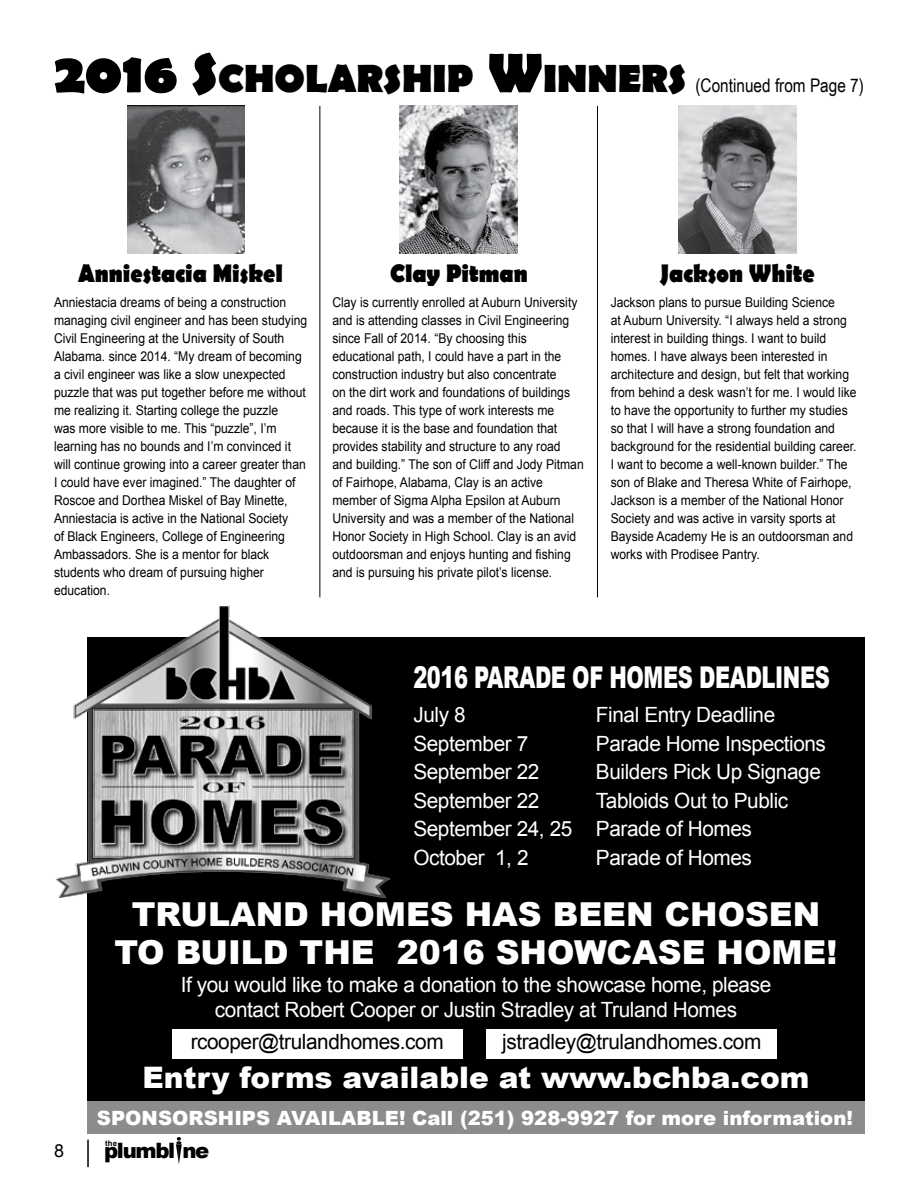
<style>
.page{position:relative;width:918px;height:1188px;background:#fff}
.page>*{position:absolute;margin:0;border:0;box-sizing:border-box;transform-origin:0 0}
.t1{font:900 33px/37.5px "Arial";color:#fff;text-align:center}
.t2{font:900 30px "Arial";letter-spacing:-.02em;color:#fff;scale:.7 1}
.t3{font:900 29.7px "Arial";color:#fff}
.t4{font:700 25.5px "Berlin Sans FB";color:#000;scale:.9 1}
.t5{font:900 21.15px "Arial";letter-spacing:-.06em;color:#000}
.t6{font:21px/28.5px "Arial";letter-spacing:-.02em;color:#fff}
.t7{font:21px "Arial";letter-spacing:-.02em;color:#000}
.t8{font:900 19.65px "Arial";color:#fff}
.t9{font:18.75px "Arial Narrow";color:#000}
.t10{font:18px "Arial";color:#000}
.t11{font:13.5px/18px "Arial";color:#000;scale:.9 1}
.t12{font:700 7.8px "Arial";color:#000}
.s1{font-family:"Berlin Sans FB";font-weight:700;font-size:56.25px}
.s2{font-family:"Berlin Sans FB";font-weight:700;font-size:39.45px}
</style>
<div class="page">
<svg style="left:176px;top:1137px;width:6px;height:27px"></svg>
<hr style="left:87px;top:1140px;width:2px;height:27px;background:#000">
<div style="left:87px;top:637px;width:778px;height:494px;background:#000"></div>
<img style="left:56px;top:606px;width:333px;height:291px">
<div style="left:87px;top:1102px;width:778px;height:32px;background:#8a8c8e"></div>
<div style="left:173px;top:1029px;width:290px;height:29px;background:#fff"></div>
<div style="left:486px;top:1029px;width:290px;height:29px;background:#fff"></div>
<hr style="left:597px;top:106px;width:1px;height:491px;background:#000">
<hr style="left:320px;top:106px;width:1px;height:491px;background:#000">
<img style="left:127px;top:105px;width:118px;height:148px">
<img style="left:400px;top:105px;width:117px;height:148px">
<img style="left:679px;top:105px;width:117px;height:148px">
<h3 class="t9" style="left:54px;top:72px;width:811px"><span class="s1">2016 S</span><span class="s2">CHOLARSHIP</span> <span class="s1">W</span><span class="s2">INNERS</span> (Continued from Page 7)</h3>
<h3 class="t4" style="left:78px;top:259px;width:229px">Anniestacia Miskel</h3>
<p class="t11" style="left:54px;top:294px;width:283px">Anniestacia dreams of being a construction managing civil engineer and has been studying Civil Engineering at the University of South Alabama. since 2014. “My dream of becoming a civil engineer was like a slow unexpected puzzle that was put together before me without me realizing it. Starting college the puzzle<br>was more visible to me. This “puzzle”, I’m learning has no bounds and I’m convinced it will continue growing into a career greater than I could have ever imagined.” The daughter of Roscoe and Dorthea Miskel of Bay Minette, Anniestacia is active in the National Society<br>of Black Engineers, College of Engineering Ambassadors. She is a mentor for black students who dream of pursuing higher education.</p>
<h3 class="t4" style="left:390px;top:259px;width:155px">Clay Pitman</h3>
<p class="t11" style="left:332px;top:294px;width:281px">Clay is currently enrolled at Auburn University and is attending classes in Civil Engineering since Fall of 2014. “By choosing this educational path, I could have a part in the construction industry but also concentrate<br>on the dirt work and foundations of buildings and roads. This type of work interests me because it is the base and foundation that provides stability and structure to any road and building.” The son of Cliff and Jody Pitman of Fairhope, Alabama, Clay is an active member of Sigma Alpha Epsilon at Auburn University and was a member of the National Honor Society in High School. Clay is an avid outdoorsman and enjoys hunting and fishing and is pursuing his private pilot’s license.</p>
<h3 class="t4" style="left:660px;top:259px;width:174px">Jackson White</h3>
<p class="t11" style="left:611px;top:294px;width:275px">Jackson plans to pursue Building Science<br>at Auburn University. “I always held a strong interest in building things. I want to build homes. I have always been interested in architecture and design, but felt that working from behind a desk wasn’t for me. I would like to have the opportunity to further my studies so that I will have a strong foundation and background for the residential building career.<br>I want to become a well-known builder.” The son of Blake and Theresa White of Fairhope, Jackson is a member of the National Honor Society and was active in varsity sports at Bayside Academy He is an outdoorsman and works with Prodisee Pantry.</p>
<h2 class="t2" style="left:413px;top:655px;width:597px">2016 PARADE OF HOMES DEADLINES</h2>
<h3 class="t6" style="left:413px;top:701px;width:54px">July 8</h3>
<h3 class="t6" style="left:596px;top:701px;width:181px">Final Entry Deadline</h3>
<h3 class="t6" style="left:413px;top:729px;width:116px">September 7</h3>
<h3 class="t6" style="left:596px;top:729px;width:232px">Parade Home Inspections</h3>
<h3 class="t6" style="left:413px;top:758px;width:128px">September 22</h3>
<h3 class="t6" style="left:596px;top:758px;width:226px">Builders Pick Up Signage</h3>
<h3 class="t6" style="left:413px;top:786px;width:128px">September 22</h3>
<h3 class="t6" style="left:413px;top:786px;width:376px;text-indent:183px">Tabloids Out to Public<br>September 24, 25 Parade of Homes<br>October 1, 2</h3>
<h3 class="t6" style="left:596px;top:843px;width:157px">Parade of Homes</h3>
<h1 class="t1" style="left:115px;top:895px;width:724px">TRULAND HOMES HAS BEEN CHOSEN<br>TO BUILD THE 2016 SHOWCASE HOME!</h1>
<h3 class="t6" style="left:181px;top:972px;width:592px;line-height:25.5px;text-align:center">If you would like to make a donation to the showcase home, please contact Robert Cooper or Justin Stradley at Truland Homes</h3>
<h3 class="t7" style="left:191px;top:1028px;width:255px">rcooper@trulandhomes.com</h3>
<h3 class="t7" style="left:502px;top:1028px;width:261px">jstradley@trulandhomes.com</h3>
<h3 class="t3" style="left:142px;top:1056px;width:669px">Entry forms available at www.bchba.com</h3>
<h3 class="t10" style="left:54px;top:1139px;width:12px">8</h3>
<h3 class="t8" style="left:97px;top:1104px;width:758px">SPONSORSHIPS AVAILABLE! Call (251) 928-9927 for more information!</h3>
<p class="t12" style="left:105px;top:1138px;width:13px">the</p>
<h3 class="t5" style="left:104px;top:1136px;width:107px">plumbl ne</h3>
</div>
